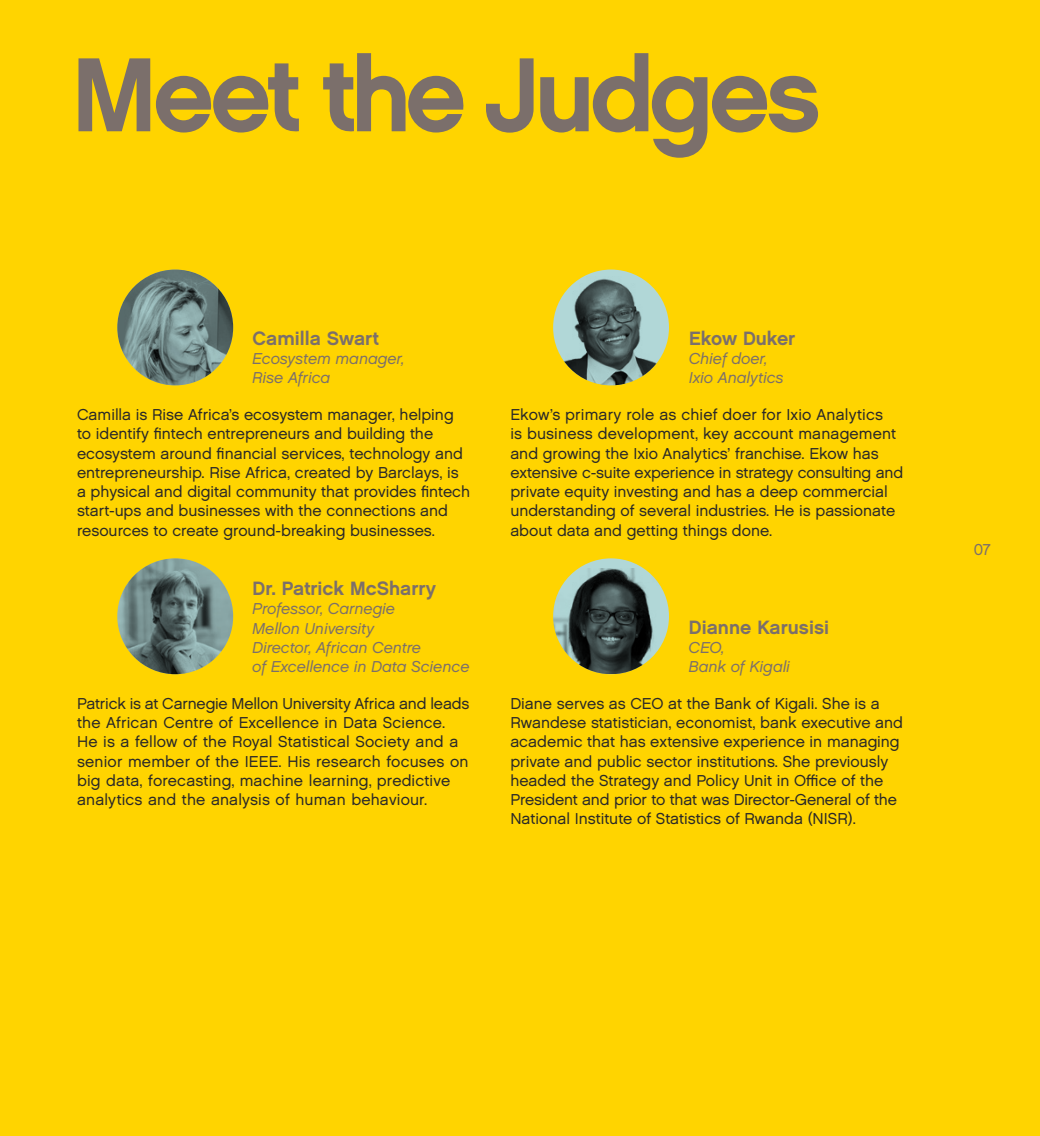
<style>
.page{position:relative;width:1040px;height:1136px;background:#ffd400}
.page>*{position:absolute;margin:0;border:0;box-sizing:border-box;transform-origin:0 0}
.t1{font:105px "Chalet New York Nineteen Sixty";letter-spacing:-.045em;color:#7b6f6b}
.t2{font:19.25px "Chalet New York Nineteen Sixty";color:#7b6f6b}
.t3{font:15.75px/19.2px "Chalet London Nineteen Sixty";color:#292829}
.t4{font:15.75px/19.2px "Chalet Oblique London";color:#7b6f6b}
.t5{font:15.75px "Chalet London Nineteen Sixty";color:#7b6f6b}
</style>
<div class="page">
<img style="left:117px;top:270px;width:116px;height:115px">
<img style="left:553px;top:270px;width:116px;height:115px">
<div style="left:553px;top:558px;width:116px;height:116px;background:#b1d7d7;border-radius:50%"></div>
<img style="left:553px;top:568px;width:116px;height:106px">
<img style="left:117px;top:558px;width:116px;height:116px">
<h1 class="t1" style="left:72px;top:29px;width:751px">Meet the Judges</h1>
<p class="t2" style="left:252px;top:326px;width:128px">Camilla Swart</p>
<p class="t4" style="left:252px;top:349px;width:154px">Ecosystem manager,<br>Rise Africa</p>
<p class="t3" style="left:77px;top:405px;width:394px">Camilla is Rise Africa’s ecosystem manager, helping to identify fintech entrepreneurs and building the ecosystem around financial services, technology and entrepreneurship. Rise Africa, created by Barclays, is a physical and digital community that provides fintech start-ups and businesses with the connections and resources to create ground-breaking businesses.</p>
<p class="t2" style="left:252px;top:576px;width:185px">Dr. Patrick McSharry</p>
<p class="t4" style="left:252px;top:599px;width:219px">Professor, Carnegie<br>Mellon University<br>Director, African Centre<br>of Excellence in Data Science</p>
<p class="t3" style="left:77px;top:694px;width:394px">Patrick is at Carnegie Mellon University Africa and leads the African Centre of Excellence in Data Science.<br>He is a fellow of the Royal Statistical Society and a senior member of the IEEE. His research focuses on big data, forecasting, machine learning, predictive analytics and the analysis of human behaviour.</p>
<p class="t2" style="left:689px;top:326px;width:108px">Ekow Duker</p>
<p class="t4" style="left:689px;top:349px;width:96px">Chief doer,<br>Ixio Analytics</p>
<p class="t3" style="left:510px;top:405px;width:394px">Ekow’s primary role as chief doer for Ixio Analytics<br>is business development, key account management and growing the Ixio Analytics’ franchise. Ekow has extensive c-suite experience in strategy consulting and private equity investing and has a deep commercial understanding of several industries. He is passionate about data and getting things done.</p>
<p class="t2" style="left:689px;top:615px;width:142px">Dianne Karusisi</p>
<p class="t4" style="left:689px;top:638px;width:103px">CEO,<br>Bank of Kigali</p>
<p class="t3" style="left:510px;top:694px;width:394px">Diane serves as CEO at the Bank of Kigali. She is a Rwandese statistician, economist, bank executive and academic that has extensive experience in managing private and public sector institutions. She previously headed the Strategy and Policy Unit in Office of the President and prior to that was Director-General of the National Institute of Statistics of Rwanda (NISR).</p>
<p class="t5" style="left:973px;top:540px;width:18px">07</p>
</div>
